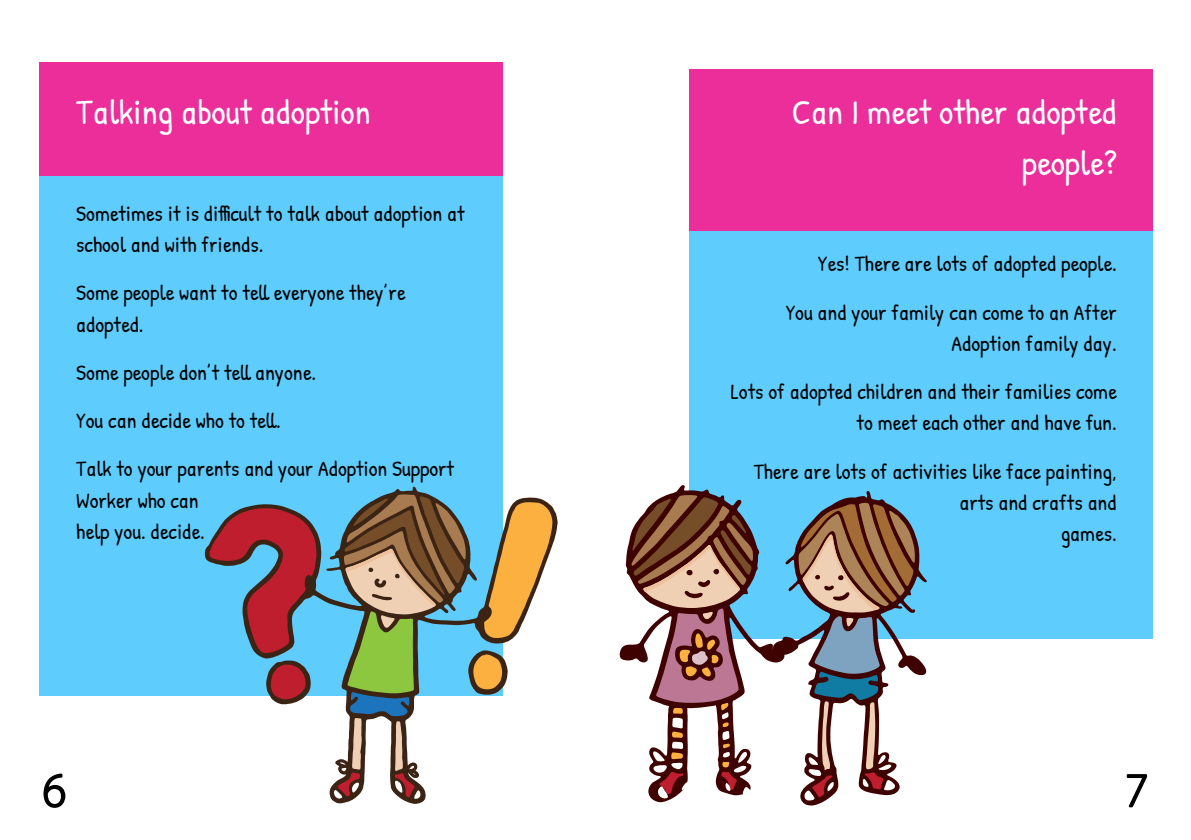
<style>
.page{position:relative;width:1191px;height:840px;background:#fff}
.page>*{position:absolute;margin:0;border:0;box-sizing:border-box;transform-origin:0 0}
.t1{font:300 48px "Myriad Pro";color:#000}
.t2{font:42px/50.4px "Patrick Hand";color:#fff;text-align:right}
.t3{font:26px/48.2px "Patrick Hand";color:#000}
</style>
<div class="page">
<svg style="left:43px;top:773px;width:23px;height:35px"></svg>
<svg style="left:1126px;top:774px;width:22px;height:33px"></svg>
<div style="left:40px;top:62px;width:463px;height:117px;background:#ec2e9a"></div>
<div style="left:40px;top:176px;width:463px;height:518px;background:#5eccfd"></div>
<div style="left:689px;top:231px;width:463px;height:407px;background:#5eccfd"></div>
<div style="left:689px;top:69px;width:463px;height:162px;background:#ec2e9a"></div>
<svg style="left:785px;top:491px;width:142px;height:314px"></svg>
<svg style="left:798px;top:501px;width:117px;height:299px"></svg>
<svg style="left:619px;top:485px;width:166px;height:317px"></svg>
<svg style="left:205px;top:486px;width:352px;height:317px"></svg>
<svg style="left:333px;top:494px;width:219px;height:305px"></svg>
<svg style="left:209px;top:507px;width:108px;height:146px"></svg>
<svg style="left:266px;top:660px;width:45px;height:44px"></svg>
<h2 class="t2" style="left:76px;top:89px;width:296px">Talking about adoption</h2>
<p class="t3" style="left:76px;top:199px;width:390px;line-height:31.2px">Sometimes it is difficult to talk about adoption at school and with friends.</p>
<p class="t3" style="left:76px;top:278px;width:331px;line-height:31.2px">Some people want to tell everyone they’re adopted.</p>
<p class="t3" style="left:76px;top:349px;width:379px">Some people don’t tell anyone.<br>You can decide who to tell.<br>Talk to your parents and your Adoption Support</p>
<p class="t3" style="left:76px;top:485px;width:130px;line-height:31.2px">Worker who can help you. decide.</p>
<h1 class="t1" style="left:43px;top:763px;width:25px">6</h1>
<h2 class="t2" style="left:792px;top:89px;width:326px">Can I meet other adopted people?</h2>
<p class="t3" style="left:785px;top:241px;width:332px;text-align:right">Yes! There are lots of adopted people.<br>You and your family can come to an After</p>
<p class="t3" style="left:731px;top:320px;width:387px;text-align:right">Adoption family day.<br>Lots of adopted children and their families come</p>
<p class="t3" style="left:753px;top:400px;width:364px;text-align:right">to meet each other and have fun.<br>There are lots of activities like face painting,</p>
<p class="t3" style="left:959px;top:487px;width:159px;line-height:31.2px;text-align:right">arts and crafts and games.</p>
</div>
